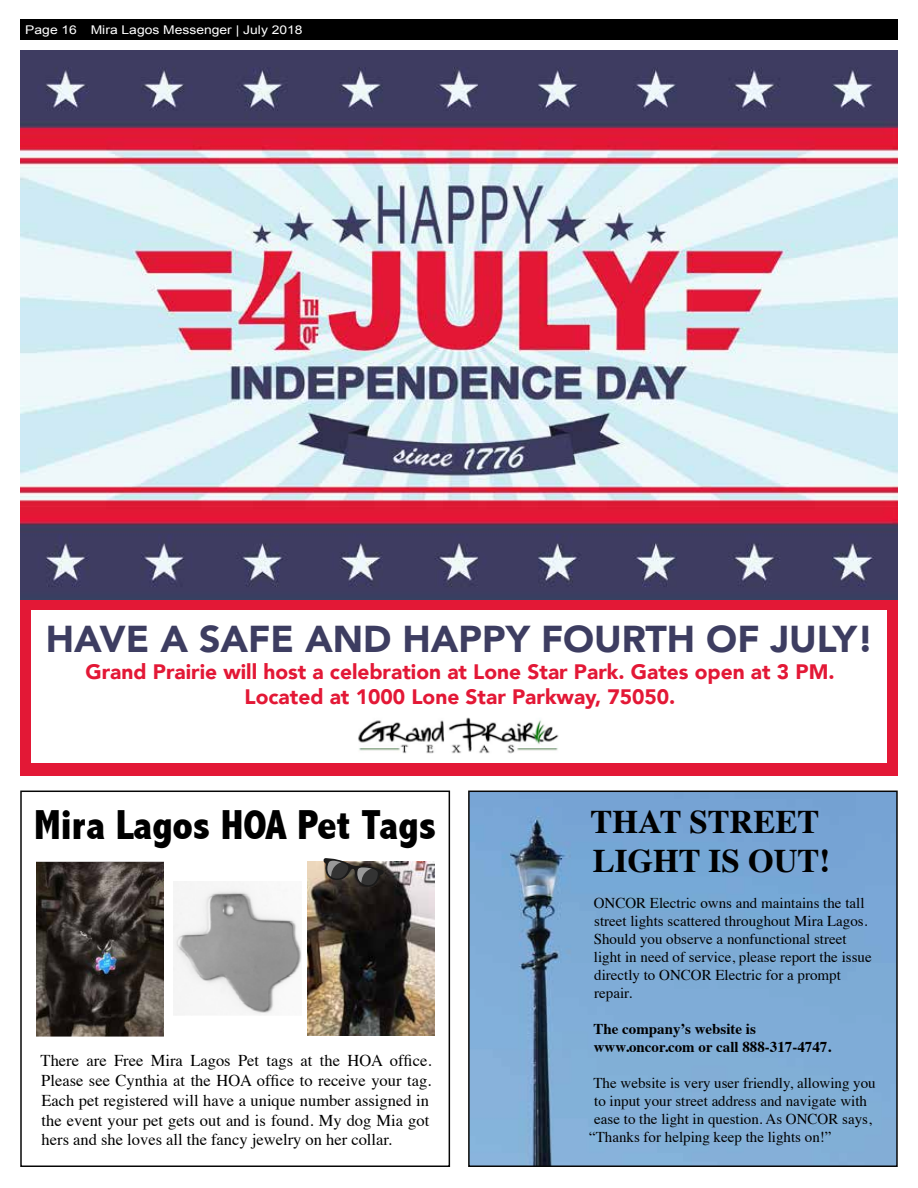
<style>
.page{position:relative;width:918px;height:1188px;background:#fff}
.page>*{position:absolute;margin:0;border:0;box-sizing:border-box;transform-origin:0 0}
.t1{font:800 condensed 42px "Abadi";color:#000}
.t2{font:900 37.35px "Avenir";color:#3d3d61}
.t3{font:700 33px/39.6px "Times";color:#000}
.t4{font:900 20.85px/25px "Avenir";color:#e31836;text-align:center}
.t5{font:16.5px/19.8px "Times";color:#000}
.t6{font:15px/18px "Times";color:#000}
.t7{font:700 15px/18px "Times";color:#000}
.t8{font:12px "Arial";color:#fff;scale:1.16 1}
</style>
<div class="page">
<div style="left:20px;top:51px;width:878px;height:725px;background:#e31836"></div>
<img style="left:20px;top:51px;width:878px;height:548px">
<div style="left:31px;top:610px;width:856px;height:153px;background:#fff"></div>
<svg style="left:468px;top:790px;width:430px;height:377px;background:#77a2cb"></svg>
<svg style="left:20px;top:790px;width:431px;height:377px"></svg>
<img style="left:36px;top:861px;width:127px;height:176px">
<img style="left:173px;top:881px;width:129px;height:136px">
<img style="left:307px;top:861px;width:127px;height:175px">
<img style="left:358px;top:717px;width:201px;height:37px">
<div style="left:20px;top:20px;width:878px;height:20px;background:#000"></div>
<svg style="left:324px;top:858px;width:60px;height:30px;background:#54504c"></svg>
<p class="t8" style="left:25px;top:22px;width:241px">Page 16 Mira Lagos Messenger | July 2018</p>
<h2 class="t2" style="left:46px;top:607px;width:829px">HAVE A SAFE AND HAPPY FOURTH OF JULY!</h2>
<h3 class="t4" style="left:85px;top:659px;width:751px">Grand Prairie will host a celebration at Lone Star Park. Gates open at 3 PM.<br>Located at 1000 Lone Star Parkway, 75050.</h3>
<h1 class="t1" style="left:34px;top:801px;width:403px">Mira Lagos HOA Pet Tags</h1>
<p class="t5" style="left:41px;top:1049px;width:392px">There are Free Mira Lagos Pet tags at the HOA office.<br>Please see Cynthia at the HOA office to receive your tag.<br>Each pet registered will have a unique number assigned in the event your pet gets out and is found. My dog Mia got hers and she loves all the fancy jewelry on her collar.</p>
<h3 class="t3" style="left:591px;top:798px;width:241px">THAT STREET<br>LIGHT IS OUT!</h3>
<p class="t6" style="left:594px;top:893px;width:280px">ONCOR Electric owns and maintains the tall street lights scattered throughout Mira Lagos.<br>Should you observe a nonfunctional street light in need of service, please report the issue directly to ONCOR Electric for a prompt repair.</p>
<p class="t7" style="left:594px;top:1019px;width:239px">The company’s website is www.oncor.com or call 888-317-4747.</p>
<p class="t6" style="left:594px;top:1073px;width:284px">The website is very user friendly, allowing you</p>
<p class="t6" style="left:594px;top:1091px;width:274px">to input your street address and navigate with</p>
<p class="t6" style="left:594px;top:1109px;width:279px">ease to the light in question. As ONCOR says,</p>
<p class="t6" style="left:589px;top:1127px;width:244px">“Thanks for helping keep the lights on!”</p>
</div>
